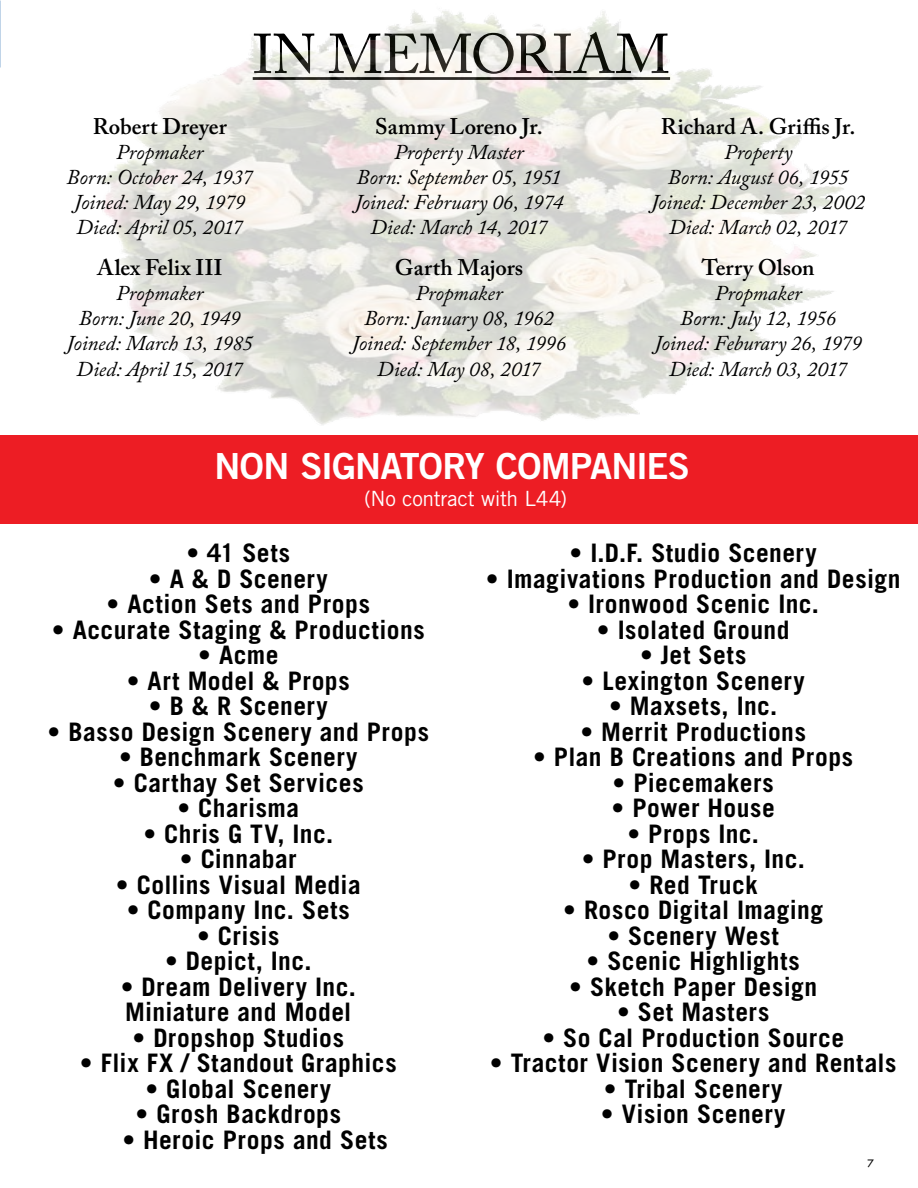
<style>
.page{position:relative;width:918px;height:1188px;background:#fff}
.page>*{position:absolute;margin:0;border:0;box-sizing:border-box;transform-origin:0 0}
.t1{font:55.5px "Adobe Caslon Pro";letter-spacing:-.015em;color:#000}
.t2{font:36px "Trade Gothic LT Std Bd 2";letter-spacing:-.02em;color:#fff}
.t3{font:700 25.5px/25.5px "Trade Gothic LT Std";letter-spacing:.02em;color:#000}
.t4{font:600 22.5px "Adobe Caslon Pro";color:#000}
.t5{font:italic 21px/25.2px "Adobe Caslon Pro";letter-spacing:-.005em;color:#000;text-align:center}
.t6{font:21px "Trade Gothic LT Std";letter-spacing:-.015em;color:#fff}
.t7{font:12px "Tw Cen";color:#000}
</style>
<div class="page">
<img style="left:100px;top:11px;width:744px;height:414px">
<div style="left:0;top:435px;width:918px;height:88px;background:#ed1d24"></div>
<h1 class="t1" style="left:253px;top:21px;width:419px">IN MEMORIAM</h1>
<p class="t4" style="left:93px;top:113px;width:135px">Robert Dreyer</p>
<p class="t5" style="left:67px;top:139px;width:188px">Propmaker<br>Born: October 24, 1937<br>Joined: May 29, 1979<br>Died: April 05, 2017</p>
<p class="t4" style="left:97px;top:254px;width:127px">Alex Felix III</p>
<p class="t5" style="left:67px;top:280px;width:188px">Propmaker<br>Born: June 20, 1949<br>Joined: March 13, 1985<br>Died: April 15, 2017</p>
<p class="t4" style="left:375px;top:113px;width:169px">Sammy Loreno Jr.</p>
<p class="t5" style="left:355px;top:139px;width:210px">Property Master<br>Born: September 05, 1951<br>Joined: February 06, 1974<br>Died: March 14, 2017</p>
<p class="t4" style="left:395px;top:254px;width:130px">Garth Majors</p>
<p class="t5" style="left:352px;top:280px;width:216px">Propmaker<br>Born: January 08, 1962<br>Joined: September 18, 1996<br>Died: May 08, 2017</p>
<p class="t4" style="left:661px;top:113px;width:196px">Richard A. Griffis Jr.</p>
<p class="t5" style="left:651px;top:139px;width:216px">Property<br>Born: August 06, 1955<br>Joined: December 23, 2002<br>Died: March 02, 2017</p>
<p class="t4" style="left:702px;top:254px;width:114px">Terry Olson</p>
<p class="t5" style="left:655px;top:280px;width:209px">Propmaker<br>Born: July 12, 1956<br>Joined: Feburary 26, 1979<br>Died: March 03, 2017</p>
<h2 class="t2" style="left:215px;top:444px;width:477px">NON SIGNATORY COMPANIES</h2>
<p class="t6" style="left:364px;top:486px;width:205px">(No contract with L44)</p>
<p class="t3" style="left:186px;top:540px;width:105px">• 41 Sets</p>
<p class="t3" style="left:149px;top:565px;width:180px">• A &amp; D Scenery</p>
<p class="t3" style="left:107px;top:591px;width:265px">• Action Sets and Props</p>
<p class="t3" style="left:52px;top:616px;width:374px">• Accurate Staging &amp; Productions</p>
<p class="t3" style="left:198px;top:642px;width:82px">• Acme</p>
<p class="t3" style="left:127px;top:667px;width:225px">• Art Model &amp; Props</p>
<p class="t3" style="left:149px;top:693px;width:180px">• B &amp; R Scenery</p>
<p class="t3" style="left:48px;top:718px;width:383px">• Basso Design Scenery and Props</p>
<p class="t3" style="left:119px;top:744px;width:240px">• Benchmark Scenery</p>
<p class="t3" style="left:113px;top:769px;width:252px">• Carthay Set Services</p>
<p class="t3" style="left:177px;top:795px;width:123px">• Charisma</p>
<p class="t3" style="left:143px;top:820px;width:191px">• Chris G TV, Inc.</p>
<p class="t3" style="left:180px;top:846px;width:119px">• Cinnabar</p>
<p class="t3" style="left:116px;top:871px;width:246px">• Collins Visual Media</p>
<p class="t3" style="left:127px;top:897px;width:225px">• Company Inc. Sets</p>
<p class="t3" style="left:197px;top:922px;width:84px">• Crisis</p>
<p class="t3" style="left:165px;top:948px;width:148px">• Depict, Inc.</p>
<p class="t3" style="left:121px;top:973px;width:237px">• Dream Delivery Inc.<br>Miniature and Model</p>
<p class="t3" style="left:132px;top:1024px;width:213px">• Dropshop Studios</p>
<p class="t3" style="left:80px;top:1050px;width:318px">• Flix FX / Standout Graphics</p>
<p class="t3" style="left:145px;top:1075px;width:187px">• Global Scenery</p>
<p class="t3" style="left:136px;top:1101px;width:207px">• Grosh Backdrops</p>
<p class="t3" style="left:122px;top:1126px;width:267px">• Heroic Props and Sets</p>
<p class="t3" style="left:570px;top:540px;width:249px">• I.D.F. Studio Scenery</p>
<p class="t3" style="left:486px;top:565px;width:416px">• Imagivations Production and Design</p>
<p class="t3" style="left:567px;top:591px;width:253px">• Ironwood Scenic Inc.</p>
<p class="t3" style="left:597px;top:616px;width:194px">• Isolated Ground</p>
<p class="t3" style="left:640px;top:642px;width:108px">• Jet Sets</p>
<p class="t3" style="left:582px;top:667px;width:225px">• Lexington Scenery</p>
<p class="t3" style="left:609px;top:693px;width:170px">• Maxsets, Inc.</p>
<p class="t3" style="left:580px;top:718px;width:227px">• Merrit Productions</p>
<p class="t3" style="left:533px;top:744px;width:322px">• Plan B Creations and Props</p>
<p class="t3" style="left:613px;top:769px;width:163px">• Piecemakers</p>
<p class="t3" style="left:612px;top:795px;width:165px">• Power House</p>
<p class="t3" style="left:627px;top:820px;width:133px">• Props Inc.</p>
<p class="t3" style="left:582px;top:846px;width:225px">• Prop Masters, Inc.</p>
<p class="t3" style="left:629px;top:871px;width:131px">• Red Truck</p>
<p class="t3" style="left:563px;top:897px;width:261px">• Rosco Digital Imaging</p>
<p class="t3" style="left:607px;top:922px;width:173px">• Scenery West</p>
<p class="t3" style="left:587px;top:948px;width:215px">• Scenic Highlights</p>
<p class="t3" style="left:569px;top:973px;width:249px">• Sketch Paper Design</p>
<p class="t3" style="left:617px;top:999px;width:154px">• Set Masters</p>
<p class="t3" style="left:542px;top:1024px;width:303px">• So Cal Production Source</p>
<p class="t3" style="left:490px;top:1050px;width:408px">• Tractor Vision Scenery and Rentals</p>
<p class="t3" style="left:604px;top:1075px;width:180px">• Tribal Scenery</p>
<p class="t3" style="left:601px;top:1101px;width:186px">• Vision Scenery</p>
<p class="t7" style="left:868px;top:1156px;width:8px">7</p>
</div>
